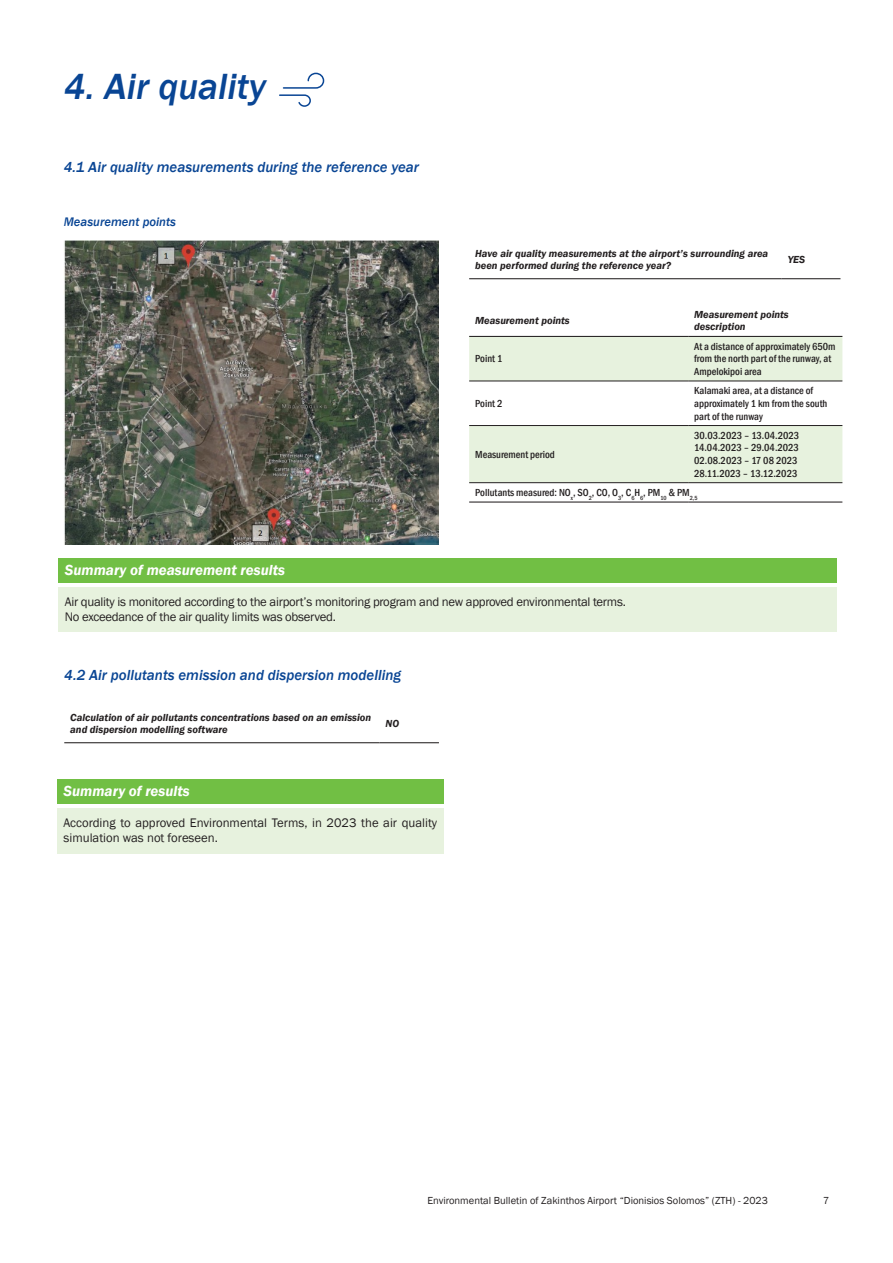
<style>
.page{position:relative;width:893px;height:1263px;background:#fff}
.page>*{position:absolute;margin:0;border:0;box-sizing:border-box;transform-origin:0 0}
.t1{font:italic 500 37.5px "Franklin Gothic";color:#094594}
.t2{font:italic 500 15px "Franklin Gothic";color:#094594}
.t3{font:italic 600 15px "Franklin Gothic";color:#fff}
.t4{font:12.75px "Franklin Gothic";letter-spacing:-.02em;color:#231f20}
.t5{font:12.75px/15.3px "Franklin Gothic";color:#231f20}
.t6{font:italic 500 12.75px "Franklin Gothic";color:#094594}
.t7{font:500 condensed 10.5px/12.6px "Franklin Gothic";color:#231f20}
.t8{font:italic 600 10.5px/12.6px "Franklin Gothic";color:#231f20}
.t9{font:10.5px "Franklin Gothic";color:#231f20}
</style>
<div class="page">
<svg style="left:279px;top:72px;width:46px;height:35px"></svg>
<hr style="left:469px;top:278px;width:313px;height:1px;background:#231f20">
<hr style="left:782px;top:278px;width:58px;height:1px;background:#231f20">
<svg style="left:469px;top:337px;width:373px;height:145px;fill:#e7f2de"></svg>
<hr style="left:469px;top:381px;width:219px;height:1px;background:#231f20">
<hr style="left:688px;top:381px;width:154px;height:1px;background:#231f20">
<hr style="left:469px;top:425px;width:219px;height:1px;background:#231f20">
<hr style="left:688px;top:425px;width:154px;height:1px;background:#231f20">
<hr style="left:469px;top:336px;width:219px;height:1px;background:#231f20">
<hr style="left:688px;top:336px;width:154px;height:1px;background:#231f20">
<hr style="left:469px;top:501px;width:219px;height:2px;background:#231f20">
<hr style="left:688px;top:501px;width:154px;height:2px;background:#231f20">
<hr style="left:469px;top:482px;width:219px;height:1px;background:#231f20">
<hr style="left:688px;top:482px;width:154px;height:1px;background:#231f20">
<div style="left:58px;top:558px;width:778px;height:24px;background:#71bf44"></div>
<div style="left:58px;top:587px;width:778px;height:44px;background:#e7f2de"></div>
<hr style="left:64px;top:742px;width:315px;height:1px;background:#231f20">
<hr style="left:379px;top:742px;width:60px;height:1px;background:#231f20">
<div style="left:57px;top:779px;width:387px;height:24px;background:#71bf44"></div>
<div style="left:57px;top:808px;width:387px;height:45px;background:#e7f2de"></div>
<img style="left:64px;top:240px;width:374px;height:304px">
<p class="t1" style="left:64px;top:63px;width:204px">4. Air quality</p>
<p class="t2" style="left:64px;top:158px;width:357px">4.1 Air quality measurements during the reference year</p>
<p class="t6" style="left:64px;top:214px;width:114px">Measurement points</p>
<p class="t8" style="left:475px;top:247px;width:295px">Have air quality measurements at the airport’s surrounding area been performed during the reference year?</p>
<p class="t8" style="left:788px;top:253px;width:19px">YES</p>
<p class="t8" style="left:475px;top:314px;width:96px">Measurement points</p>
<p class="t7" style="left:475px;top:352px;width:29px">Point 1</p>
<p class="t7" style="left:475px;top:397px;width:29px">Point 2</p>
<p class="t8" style="left:694px;top:308px;width:96px">Measurement points</p>
<p class="t8" style="left:694px;top:321px;width:53px">description</p>
<p class="t7" style="left:694px;top:340px;width:143px">At a distance of approximately 650m from the north part of the runway, at<br>Ampelokipoi area</p>
<p class="t7" style="left:694px;top:384px;width:135px">Kalamaki area, at a distance of approximately 1 km from the south part of the runway</p>
<p class="t7" style="left:694px;top:429px;width:107px">30.03.2023 – 13.04.2023</p>
<p class="t7" style="left:694px;top:442px;width:106px">14.04.2023 – 29.04.2023</p>
<p class="t7" style="left:694px;top:454px;width:105px">02.08.2023 – 17 08 2023</p>
<p class="t7" style="left:694px;top:467px;width:105px">28.11.2023 – 13.12.2023</p>
<p class="t7" style="left:475px;top:486px;width:224px">Pollutants measured: NO<sub>x</sub>, SO<sub>2</sub>, CO, O<sub>3</sub>, C<sub>6</sub>H<sub>6</sub>, PM<sub>10</sub> &amp; PM<sub>2,5</sub></p>
<p class="t7" style="left:475px;top:448px;width:81px">Measurement period</p>
<p class="t3" style="left:65px;top:560px;width:222px">Summary of measurement results</p>
<p class="t4" style="left:65px;top:593px;width:562px">Air quality is monitored according to the airport’s monitoring program and new approved environmental terms.</p>
<p class="t4" style="left:65px;top:609px;width:273px">No exceedance of the air quality limits was observed.</p>
<p class="t2" style="left:64px;top:666px;width:338px">4.2 Air pollutants emission and dispersion modelling</p>
<p class="t8" style="left:70px;top:711px;width:302px">Calculation of air pollutants concentrations based on an emission and dispersion modelling software</p>
<p class="t8" style="left:385px;top:717px;width:15px">NO</p>
<p class="t3" style="left:64px;top:781px;width:128px">Summary of results</p>
<p class="t5" style="left:64px;top:815px;width:375px">According to approved Environmental Terms, in 2023 the air quality simulation was not foreseen.</p>
<p class="t9" style="left:428px;top:1194px;width:342px">Environmental Bulletin of Zakinthos Airport “Dionisios Solomos” (ZTH) - 2023</p>
<p class="t9" style="left:823px;top:1194px;width:8px">7</p>
</div>
